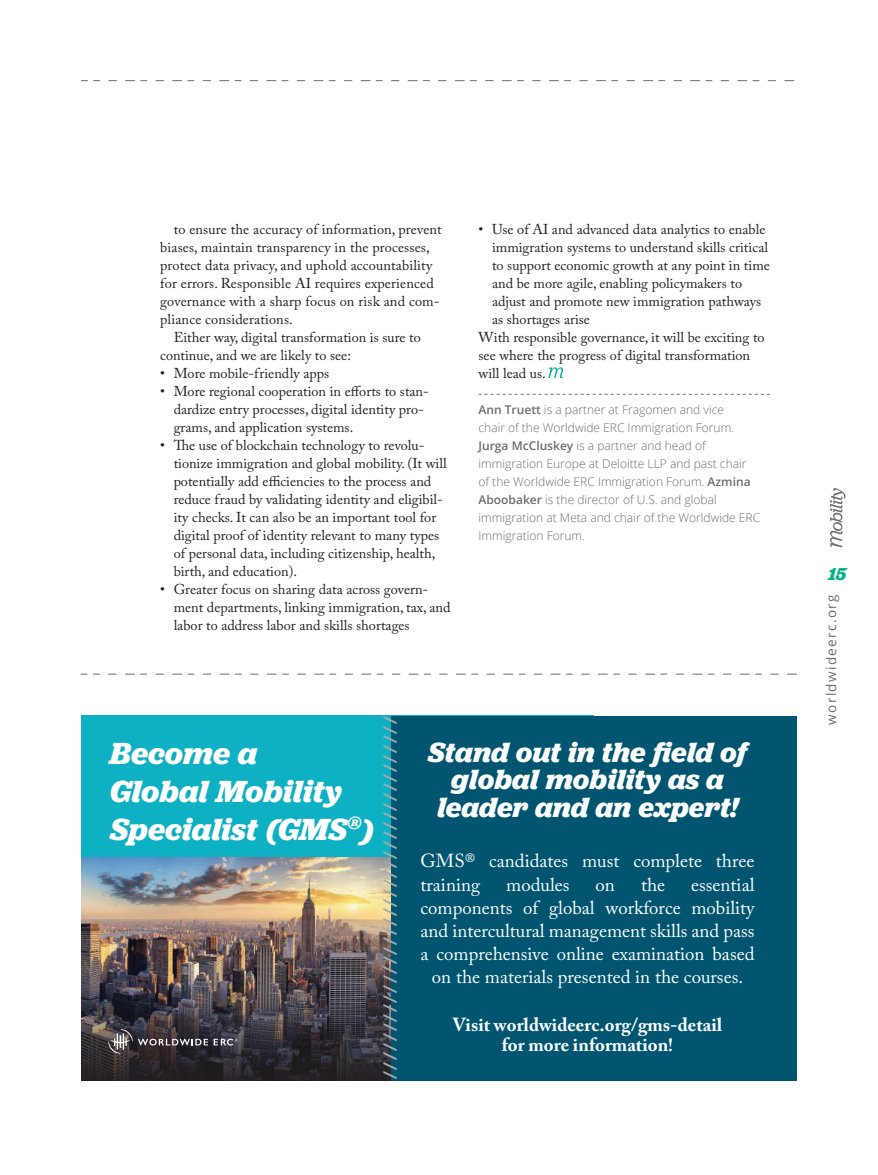
<style>
.page{position:relative;width:878px;height:1175px;background:#fff}
.page>*{position:absolute;margin:0;border:0;box-sizing:border-box;transform-origin:0 0}
.t1{font:italic 700 31.8px/38.1px "Jubilat";color:#fff}
.t2{font:italic 700 28.95px/27.5px "Jubilat";color:#fff;text-align:center}
.t3{font:18.9px "Bitter";color:#a8aaad}
.t4{font:18.75px/23.1px "Adobe Caslon Pro";color:#fff}
.t5{font:700 18.75px/20.2px "Adobe Caslon Pro";color:#fff;text-align:center}
.t6{font:italic 700 18px "Jubilat";color:#07b188}
.t7{font:14.25px/18px "Adobe Caslon Pro";color:#231f20}
.t8{font:13.5px "Open Sans";letter-spacing:.1em;color:#6c6d70}
.t9{font:300 12px/18px "Open Sans";color:#6c6d70}
.s1{font-weight:600}
</style>
<div class="page">
<svg style="left:81px;top:674px;width:715px;height:1px"></svg>
<img style="left:81px;top:857px;width:310px;height:15px">
<div style="left:81px;top:716px;width:512px;height:141px;background:#0eb0c3"></div>
<div style="left:391px;top:716px;width:405px;height:364px;background:#015570"></div>
<img style="left:81px;top:872px;width:310px;height:208px">
<svg style="left:214px;top:1038px;width:24px;height:7px"></svg>
<svg style="left:108px;top:1029px;width:100px;height:24px;background:#4f494d"></svg>
<svg style="left:478px;top:394px;width:292px;height:1px"></svg>
<svg style="left:548px;top:367px;width:15px;height:11px"></svg>
<svg style="left:81px;top:80px;width:713px;height:1px"></svg>
<svg style="left:830px;top:488px;width:15px;height:59px"></svg>
<p class="t7" style="left:160px;top:220px;width:283px;text-indent:13px">to ensure the accuracy of information, prevent biases, maintain transparency in the processes, protect data privacy, and uphold accountability for errors. Responsible AI requires experienced governance with a sharp focus on risk and com&shy;pliance considerations.</p>
<p class="t7" style="left:160px;top:328px;width:262px;text-indent:13px">Either way, digital transformation is sure to continue, and we are likely to see:</p>
<p class="t7" style="left:160px;top:364px;width:170px">• More mobile-friendly apps</p>
<p class="t7" style="left:174px;top:382px;width:257px;text-indent:-13px">• More regional cooperation in efforts to stan&shy;dardize entry processes, digital identity pro&shy;grams, and application systems.</p>
<p class="t7" style="left:174px;top:436px;width:274px;text-indent:-13px">• The use of blockchain technology to revolu&shy;tionize immigration and global mobility. (It will potentially add efficiencies to the process and reduce fraud by validating identity and eligibil&shy;ity checks. It can also be an important tool for digital proof of identity relevant to many types of personal data, including citizenship, health, birth, and education).</p>
<p class="t7" style="left:174px;top:580px;width:278px;text-indent:-13px">• Greater focus on sharing data across govern&shy;ment departments, linking immigration, tax, and labor to address labor and skills shortages</p>
<p class="t7" style="left:478px;top:220px;width:288px">• Use of AI and advanced data analytics to enable</p>
<p class="t7" style="left:492px;top:238px;width:277px">immigration systems to understand skills critical</p>
<p class="t7" style="left:492px;top:256px;width:279px">to support economic growth at any point in time</p>
<p class="t7" style="left:492px;top:274px;width:251px">and be more agile, enabling policymakers to</p>
<p class="t7" style="left:492px;top:292px;width:271px">adjust and promote new immigration pathways</p>
<p class="t7" style="left:492px;top:310px;width:99px">as shortages arise</p>
<p class="t7" style="left:478px;top:328px;width:287px">With responsible governance, it will be exciting to</p>
<p class="t7" style="left:478px;top:346px;width:273px">see where the progress of digital transformation</p>
<p class="t7" style="left:478px;top:364px;width:69px">will lead us.</p>
<p class="t9" style="left:478px;top:400px;width:283px"><span class="s1">Ann Truett</span> is a partner at Fragomen and vice<br>chair of the Worldwide ERC Immigration Forum.<br><span class="s1">Jurga McCluskey</span> is a partner and head of immigration Europe at Deloitte LLP and past chair of the Worldwide ERC Immigration Forum. <span class="s1">Azmina Aboobaker</span> is the director of U.S. and global immigration at Meta and chair of the Worldwide ERC Immigration Forum.</p>
<h1 class="t1" style="left:110px;top:733px;width:265px">Become a<br>Global Mobility<br>Specialist (GMS<sup>®</sup>)</h1>
<h3 class="t3" style="left:378px;top:1090px;width:386px;rotate:-90deg">////////////////////////////////////////</h3>
<h2 class="t2" style="left:428px;top:738px;width:321px">Stand out in the field of global mobility as a leader and an expert!</h2>
<h3 class="t4" style="left:420px;top:849px;width:335px">GMS® candidates must complete three training</h3>
<h3 class="t4" style="left:506px;top:872px;width:65px">modules</h3>
<h3 class="t4" style="left:595px;top:872px;width:21px">on</h3>
<h3 class="t4" style="left:641px;top:872px;width:26px">the</h3>
<h3 class="t4" style="left:691px;top:872px;width:65px">essential</h3>
<h3 class="t4" style="left:420px;top:895px;width:335px">components of global workforce mobility</h3>
<h3 class="t4" style="left:420px;top:918px;width:335px">and intercultural management skills and pass</h3>
<h3 class="t4" style="left:420px;top:942px;width:335px">a comprehensive online examination based</h3>
<h3 class="t4" style="left:432px;top:965px;width:313px">on the materials presented in the courses.</h3>
<h3 class="t5" style="left:453px;top:1014px;width:271px">Visit worldwideerc.org/gms-detail for more information!</h3>
<p class="t6" style="left:828px;top:563px;width:20px">15</p>
<p class="t8" style="left:822px;top:724px;width:132px;rotate:-90deg">worldwideerc.org</p>
</div>
